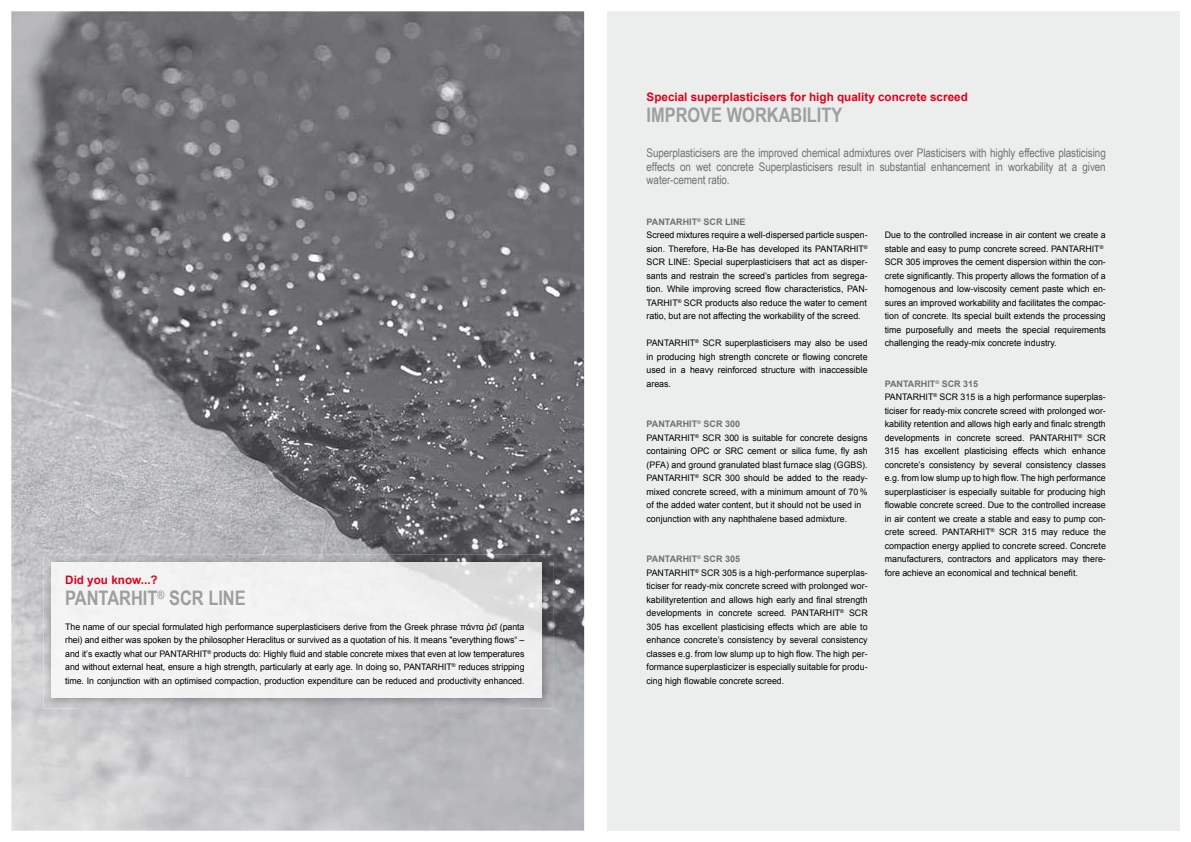
<style>
.page{position:relative;width:1191px;height:842px;background:#fff}
.page>*{position:absolute;margin:0;border:0;box-sizing:border-box;transform-origin:0 0}
.t1{font:700 20px "Arial Narrow";color:#9c9e9f}
.t2{font:12px/13.5px "Arial Narrow";letter-spacing:-.005em;color:#707172;text-align:justify}
.t3{font:700 11.7px "Arial";color:#e2001a}
.t4{font:9px/13.5px "Arial";color:#000}
.s1{font-weight:700;color:#707172}
</style>
<div class="page">
<div style="left:607px;top:11px;width:572px;height:820px;background:#eceded"></div>
<img style="left:11px;top:11px;width:573px;height:820px">
<img style="left:43px;top:555px;width:510px;height:30px">
<img style="left:43px;top:585px;width:34px;height:123px">
<img style="left:519px;top:585px;width:34px;height:123px">
<img style="left:77px;top:697px;width:442px;height:11px">
<img style="left:51px;top:562px;width:490px;height:135px">
<p class="t3" style="left:65px;top:572px;width:94px">Did you know...?</p>
<h1 class="t1" style="left:65px;top:583px;width:182px">PANTARHIT<sup>®</sup> SCR LINE</h1>
<p class="t4" style="left:65px;top:620px;width:461px;text-align:justify">The name of our special formulated high performance superplasticisers derive from the Greek phrase πάντα ῥεῖ (panta rhei) and either was spoken by the philosopher Heraclitus or survived as a quotation of his. It means "everything flows“ – and it’s exactly what our PANTARHIT<sup>®</sup> products do: Highly fluid and stable concrete mixes that even at low temperatures and without external heat, ensure a high strength, particularly at early age. In doing so, PANTARHIT<sup>®</sup> reduces stripping time. In conjunction with an optimised compaction, production expenditure can be reduced and productivity enhanced.</p>
<p class="t3" style="left:646px;top:89px;width:323px">Special superplasticisers for high quality concrete screed</p>
<h1 class="t1" style="left:646px;top:99px;width:197px">IMPROVE WORKABILITY</h1>
<p class="t2" style="left:646px;top:146px;width:461px">Superplasticisers are the improved chemical admixtures over Plasticisers with highly effective plasticising effects on wet concrete Superplasticisers result in substantial enhancement in workability at a given water-cement ratio.</p>
<p class="t4" style="left:646px;top:215px;width:223px"><span class="s1">PANTARHIT</span><sup>®</sup> <span class="s1">SCR LINE<br></span>Screed mixtures require a well-dispersed particle suspen&shy;sion. Therefore, Ha-Be has developed its PANTARHIT<sup>® </sup>SCR LINE: Special superplasticisers that act as disper&shy;sants and restrain the screed’s particles from segrega&shy;tion. While improving screed flow characteristics, PAN-TARHIT<sup>®</sup> SCR products also reduce the water to cement ratio, but are not affecting the workability of the screed.</p>
<p class="t4" style="left:646px;top:336px;width:223px;text-align:justify">PANTARHIT<sup>®</sup> SCR superplasticisers may also be used in producing high strength concrete or flowing concrete used in a heavy reinforced structure with inaccessible areas.</p>
<p class="t4" style="left:646px;top:417px;width:223px"><span class="s1">PANTARHIT</span><sup>®</sup> <span class="s1">SCR 300<br></span>PANTARHIT<sup>®</sup> SCR 300 is suitable for concrete designs containing OPC or SRC cement or silica fume, fly ash (PFA) and ground granulated blast furnace slag (GGBS).<br>PANTARHIT<sup>®</sup> SCR 300 should be added to the ready&shy;mixed concrete screed, with a minimum amount of 70 % of the added water content, but it should not be used in conjunction with any naphthalene based admixture.</p>
<p class="t4" style="left:646px;top:552px;width:223px"><span class="s1">PANTARHIT</span><sup>®</sup> <span class="s1">SCR 305<br></span>PANTARHIT<sup>®</sup> SCR 305 is a high-performance superplas&shy;ticiser for ready-mix concrete screed with prolonged wor&shy;kabilityretention and allows high early and final strength developments in concrete screed. PANTARHIT<sup>®</sup> SCR 305 has excellent plasticising effects which are able to enhance concrete’s consistency by several consistency classes e.g. from low slump up to high flow. The high per&shy;formance superplasticizer is especially suitable for produ&shy;cing high flowable concrete screed.</p>
<p class="t4" style="left:884px;top:228px;width:223px">Due to the controlled increase in air content we create a stable and easy to pump concrete screed. PANTARHIT<sup>® </sup>SCR 305 improves the cement dispersion within the con&shy;crete significantly. This property allows the formation of a homogenous and low-viscosity cement paste which en&shy;sures an improved workability and facilitates the compac&shy;tion of concrete. Its special built extends the processing time purposefully and meets the special requirements challenging the ready-mix concrete industry.</p>
<p class="t4" style="left:884px;top:377px;width:223px"><span class="s1">PANTARHIT</span><sup>®</sup> <span class="s1">SCR 315<br></span>PANTARHIT<sup>®</sup> SCR 315 is a high performance superplas&shy;ticiser for ready-mix concrete screed with prolonged wor&shy;kability retention and allows high early and finalc strength developments in concrete screed. PANTARHIT<sup>®</sup> SCR 315 has excellent plasticising effects which enhance concrete’s consistency by several consistency classes e.g. from low slump up to high flow. The high performance superplasticiser is especially suitable for producing high flowable concrete screed. Due to the controlled increase in air content we create a stable and easy to pump con&shy;crete screed. PANTARHIT<sup>®</sup> SCR 315 may reduce the compaction energy applied to concrete screed. Concrete manufacturers, contractors and applicators may there&shy;fore achieve an economical and technical benefit.</p>
</div>
